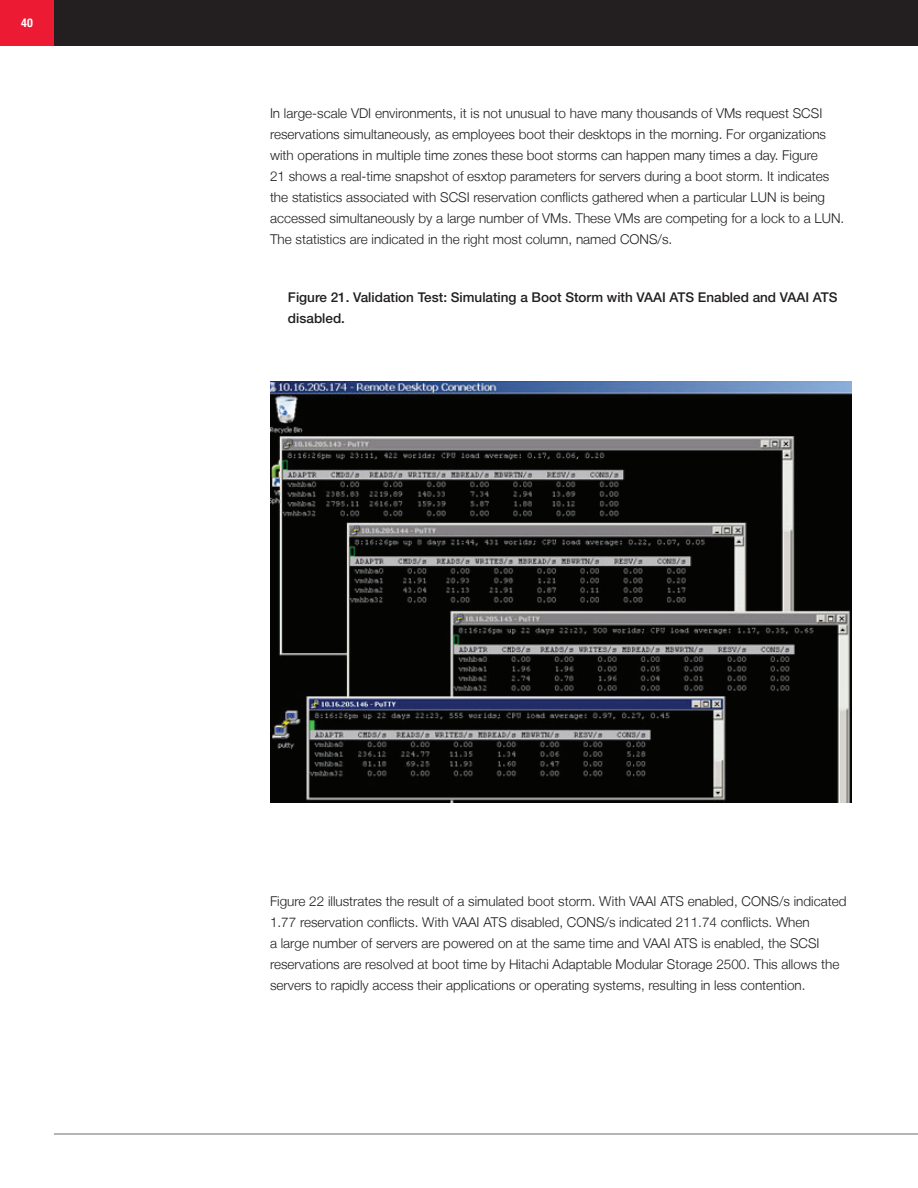
<style>
.page{position:relative;width:918px;height:1188px;background:#fff}
.page>*{position:absolute;margin:0;border:0;box-sizing:border-box;transform-origin:0 0}
.t1{font:300 13.5px/21px "Helvetica Neue LT";color:#231f20}
.t2{font:500 13.5px/21px "Helvetica Neue LT Std";color:#231f20}
.t3{font:700 condensed 12px "Helvetica Neue LT Std";color:#fff}
</style>
<div class="page">
<hr style="left:54px;top:1134px;width:864px;height:1px;background:#6c6d70">
<div style="left:54px;top:0;width:864px;height:46px;background:#231f20"></div>
<div style="left:0;top:0;width:54px;height:46px;background:#ed1a33"></div>
<img style="left:270px;top:382px;width:581px;height:421px">
<p class="t3" style="left:21px;top:16px;width:13px">40</p>
<p class="t1" style="left:270px;top:102px;width:576px">In large-scale VDI environments, it is not unusual to have many thousands of VMs request SCSI reservations simultaneously, as employees boot their desktops in the morning. For organizations with operations in multiple time zones these boot storms can happen many times a day. Figure<br>21 shows a real-time snapshot of esxtop parameters for servers during a boot storm. It indicates the statistics associated with SCSI reservation conflicts gathered when a particular LUN is being accessed simultaneously by a large number of VMs. These VMs are competing for a lock to a LUN.<br>The statistics are indicated in the right most column, named CONS/s.</p>
<p class="t2" style="left:288px;top:287px;width:551px">Figure 21. Validation Test: Simulating a Boot Storm with VAAI ATS Enabled and VAAI ATS disabled.</p>
<p class="t1" style="left:270px;top:891px;width:578px">Figure 22 illustrates the result of a simulated boot storm. With VAAI ATS enabled, CONS/s indicated 1.77 reservation conflicts. With VAAI ATS disabled, CONS/s indicated 211.74 conflicts. When<br>a large number of servers are powered on at the same time and VAAI ATS is enabled, the SCSI reservations are resolved at boot time by Hitachi Adaptable Modular Storage 2500. This allows the servers to rapidly access their applications or operating systems, resulting in less contention.</p>
</div>
